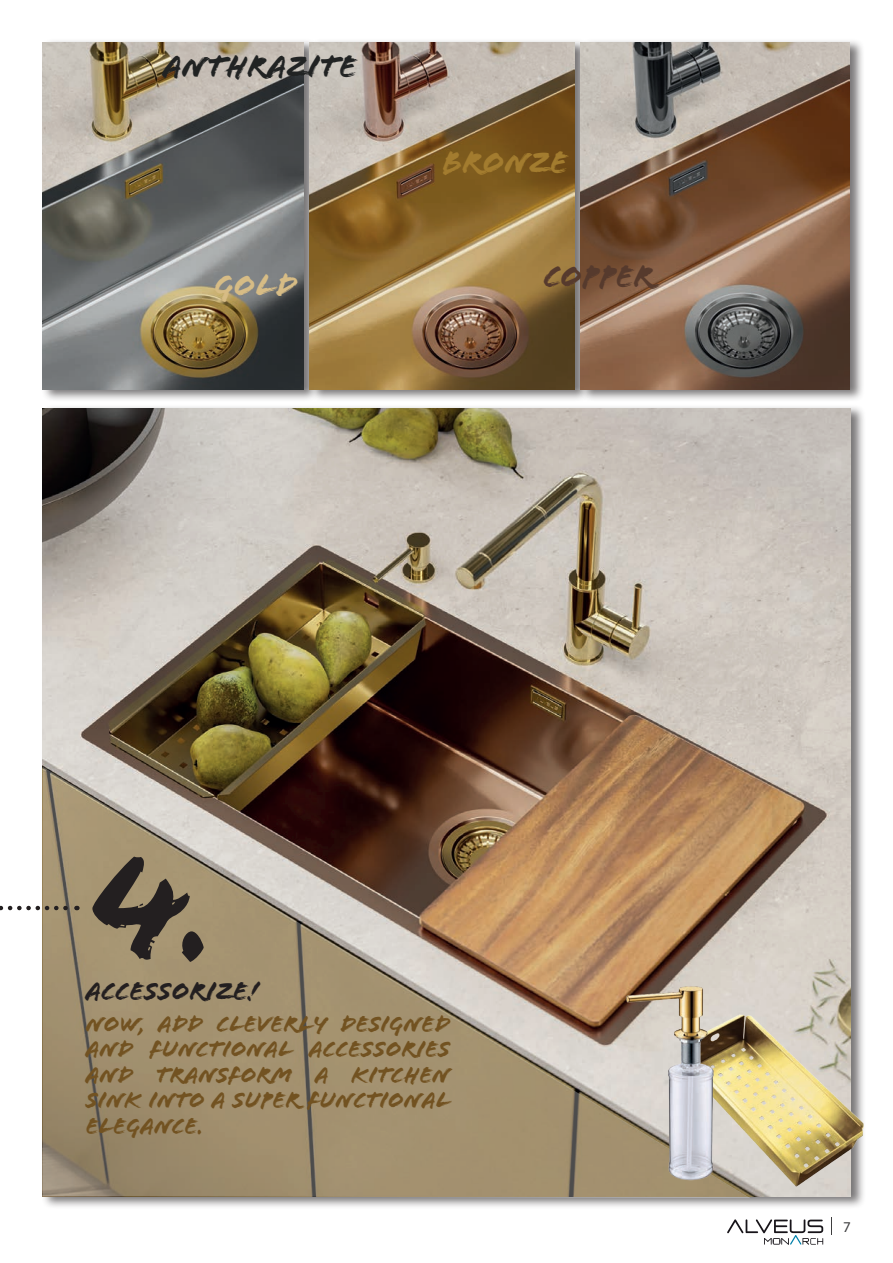
<style>
.page{position:relative;width:893px;height:1263px;background:#fff}
.page>*{position:absolute;margin:0;border:0;box-sizing:border-box;transform-origin:0 0}
.t1{font:150px "Flood Std";color:#231f20}
.t2{font:33px "Flood Std";color:#212323}
.t3{font:33px "Flood Std";color:#a37c2f}
.t4{font:33px "Flood Std";color:#563a2d}
.t5{font:33px "Flood Std";color:#d7bc85}
.t6{font:27px "Flood Std";color:#231f20}
.t7{font:24px/25.5px "Flood Std";color:#725221;text-align:justify}
.t8{font:15px "Myriad Pro";color:#3e3e3f}
</style>
<div class="page">
<div style="left:42px;top:404px;width:824px;height:805px;background:#231f20;opacity:.6"></div>
<img style="left:43px;top:408px;width:807px;height:600px">
<svg style="left:43px;top:766px;width:707px;height:432px;background:#a0896c"></svg>
<div style="left:42px;top:39px;width:277px;height:363px;background:#231f20;opacity:.6"></div>
<img style="left:42px;top:43px;width:261px;height:347px">
<div style="left:309px;top:39px;width:281px;height:363px;background:#231f20;opacity:.6"></div>
<img style="left:310px;top:43px;width:265px;height:347px">
<div style="left:579px;top:39px;width:286px;height:363px;background:#231f20;opacity:.6"></div>
<img style="left:580px;top:43px;width:270px;height:347px">
<img style="left:651px;top:1008px;width:215px;height:201px">
<img style="left:625px;top:974px;width:91px;height:218px">
<svg style="left:0;top:906px;width:77px;height:4px"></svg>
<svg style="left:727px;top:1219px;width:96px;height:26px"></svg>
<svg style="left:831px;top:1217px;width:1px;height:17px"></svg>
<p class="t2" style="left:163px;top:48px;width:195px">ANTHRAZITE</p>
<p class="t5" style="left:214px;top:266px;width:85px">GOLD</p>
<p class="t3" style="left:442px;top:143px;width:127px">BRONZE</p>
<p class="t4" style="left:543px;top:258px;width:112px">COPPER</p>
<p class="t1" style="left:87px;top:821px;width:130px">4.</p>
<p class="t6" style="left:86px;top:975px;width:174px">ACCESSORIZE!</p>
<p class="t7" style="left:86px;top:1011px;width:366px">NOW, ADD CLEVERLY DESIGNED AND FUNCTIONAL ACCESSORIES AND TRANSFORM A KITCHEN SINK INTO A SUPER FUNCTIONAL ELEGANCE.</p>
<p class="t8" style="left:843px;top:1217px;width:9px">7</p>
</div>
